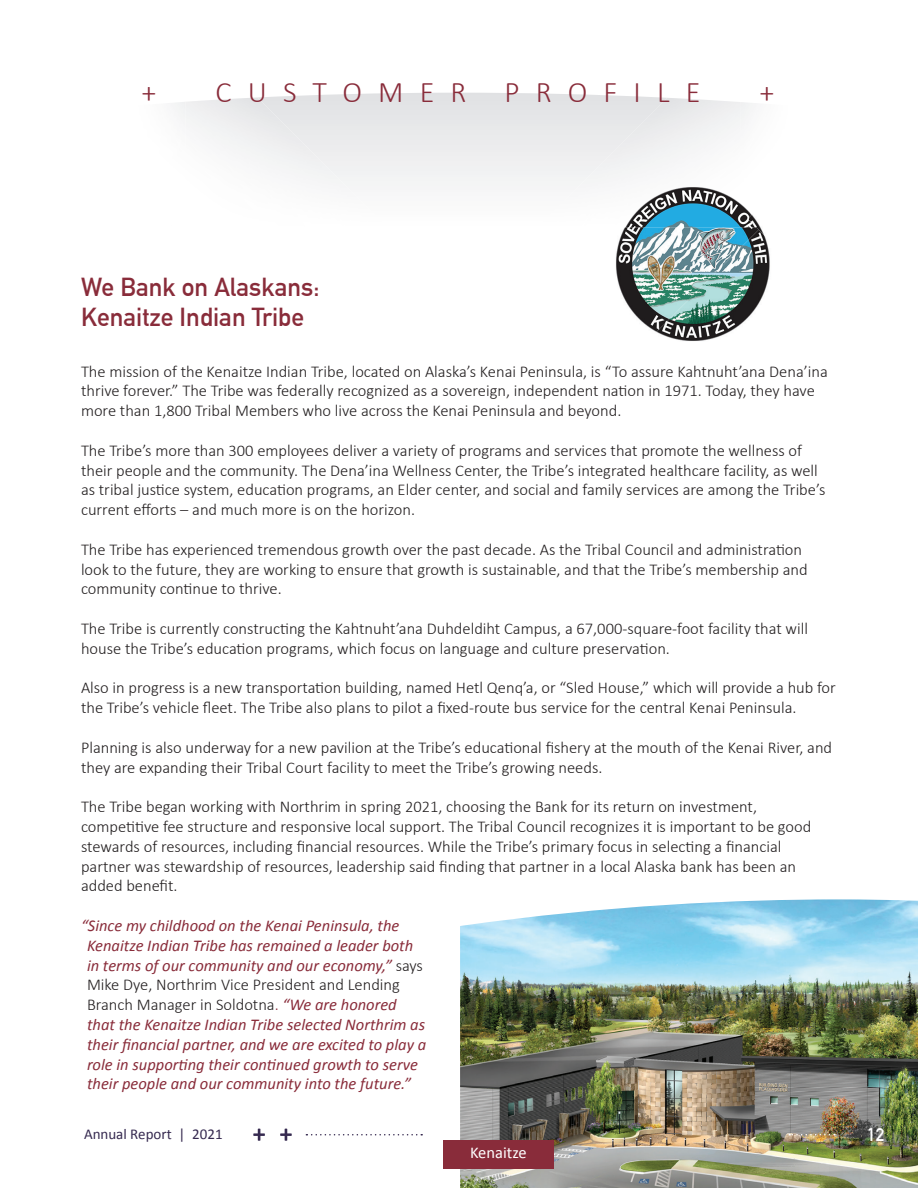
<style>
.page{position:relative;width:918px;height:1188px;background:#fff}
.page>*{position:absolute;margin:0;border:0;box-sizing:border-box;transform-origin:0 0}
.t1{font:300 30px "Calibri";letter-spacing:.54em;color:#892c3a}
.t2{font:700 25.5px/30.6px "DIN Alternate";color:#892c3a}
.t3{font:700 18px "DIN Alternate";color:#fff}
.t4{font:300 16.5px/19.8px "Calibri";color:#231f20}
.t5{font:italic 16.5px/19.8px "Calibri";color:#892c3a}
.t6{font:16.5px "Calibri";color:#fff}
.t7{font:15px "Calibri";color:#362a50}
.s1{font-weight:300;font-style:normal;color:#231f20}
.s2{font-weight:300;font-style:normal}
</style>
<div class="page">
<svg style="left:253px;top:1129px;width:12px;height:12px"></svg>
<svg style="left:280px;top:1129px;width:12px;height:12px"></svg>
<svg style="left:306px;top:1134px;width:116px;height:2px"></svg>
<svg style="left:409px;top:93px;width:112px;height:93px"></svg>
<svg style="left:274px;top:93px;width:135px;height:93px"></svg>
<img style="left:185px;top:97px;width:202px;height:89px">
<svg style="left:521px;top:93px;width:144px;height:93px"></svg>
<img style="left:538px;top:98px;width:202px;height:88px">
<svg style="left:748px;top:102px;width:27px;height:47px"></svg>
<img style="left:460px;top:899px;width:458px;height:289px">
<img style="left:759px;top:243px;width:11px;height:60px">
<img style="left:616px;top:227px;width:143px;height:114px">
<img style="left:625px;top:187px;width:123px;height:40px">
<img style="left:740px;top:187px;width:8px;height:5px">
<img style="left:748px;top:211px;width:19px;height:32px">
<div style="left:443px;top:1140px;width:111px;height:28px;background:#892c3a"></div>
<svg style="left:789px;top:1134px;width:46px;height:2px"></svg>
<h1 class="t1" style="left:141px;top:73px;width:16px">+</h1>
<h1 class="t1" style="left:216px;top:73px;width:252px">CUSTOMER</h1>
<h1 class="t1" style="left:504px;top:73px;width:197px">PROFILE</h1>
<h1 class="t1" style="left:760px;top:73px;width:16px">+</h1>
<h2 class="t2" style="left:81px;top:270px;width:240px">We Bank on Alaskans:<br>Kenaitze Indian Tribe</h2>
<p class="t4" style="left:81px;top:361px;width:748px">The mission of the Kenaitze Indian Tribe, located on Alaska’s Kenai Peninsula, is “To assure Kahtnuht’ana Dena’ina thrive forever.” The Tribe was federally recognized as a sovereign, independent nation in 1971. Today, they have more than 1,800 Tribal Members who live across the Kenai Peninsula and beyond.</p>
<p class="t4" style="left:81px;top:440px;width:746px">The Tribe’s more than 300 employees deliver a variety of programs and services that promote the wellness of their people and the community. The Dena’ina Wellness Center, the Tribe’s integrated healthcare facility, as well as tribal justice system, education programs, an Elder center, and social and family services are among the Tribe’s current efforts – and much more is on the horizon.</p>
<p class="t4" style="left:81px;top:539px;width:728px">The Tribe has experienced tremendous growth over the past decade. As the Tribal Council and administration look to the future, they are working to ensure that growth is sustainable, and that the Tribe’s membership and community continue to thrive.</p>
<p class="t4" style="left:81px;top:618px;width:729px">The Tribe is currently constructing the Kahtnuht’ana Duhdeldiht Campus, a 67,000-square-foot facility that will house the Tribe’s education programs, which focus on language and culture preservation.</p>
<p class="t4" style="left:81px;top:677px;width:756px">Also in progress is a new transportation building, named Hetl Qenq’a, or “Sled House,” which will provide a hub for the Tribe’s vehicle fleet. The Tribe also plans to pilot a fixed-route bus service for the central Kenai Peninsula.</p>
<p class="t4" style="left:81px;top:737px;width:753px">Planning is also underway for a new pavilion at the Tribe’s educational fishery at the mouth of the Kenai River, and they are expanding their Tribal Court facility to meet the Tribe’s growing needs.</p>
<p class="t4" style="left:81px;top:796px;width:732px">The Tribe began working with Northrim in spring 2021, choosing the Bank for its return on investment, competitive fee structure and responsive local support. The Tribal Council recognizes it is important to be good stewards of resources, including financial resources. While the Tribe’s primary focus in selecting a financial partner was stewardship of resources, leadership said finding that partner in a local Alaska bank has been an added benefit.</p>
<p class="t5" style="left:87px;top:915px;width:341px;text-indent:-6px">“Since my childhood on the Kenai Peninsula, the Kenaitze Indian Tribe has remained a leader both in terms of our community and our economy,” <span class="s1">says Mike Dye, Northrim Vice President and Lending Branch Manager in Soldotna</span><span class="s2">.</span> “We are honored that the Kenaitze Indian Tribe selected Northrim as their financial partner, and we are excited to play a role in supporting their continued growth to serve their people and our community into the future.”</p>
<p class="t7" style="left:84px;top:1124px;width:140px">Annual Report | 2021</p>
<p class="t6" style="left:470px;top:1142px;width:58px">Kenaitze</p>
<p class="t3" style="left:867px;top:1121px;width:19px">12</p>
</div>
